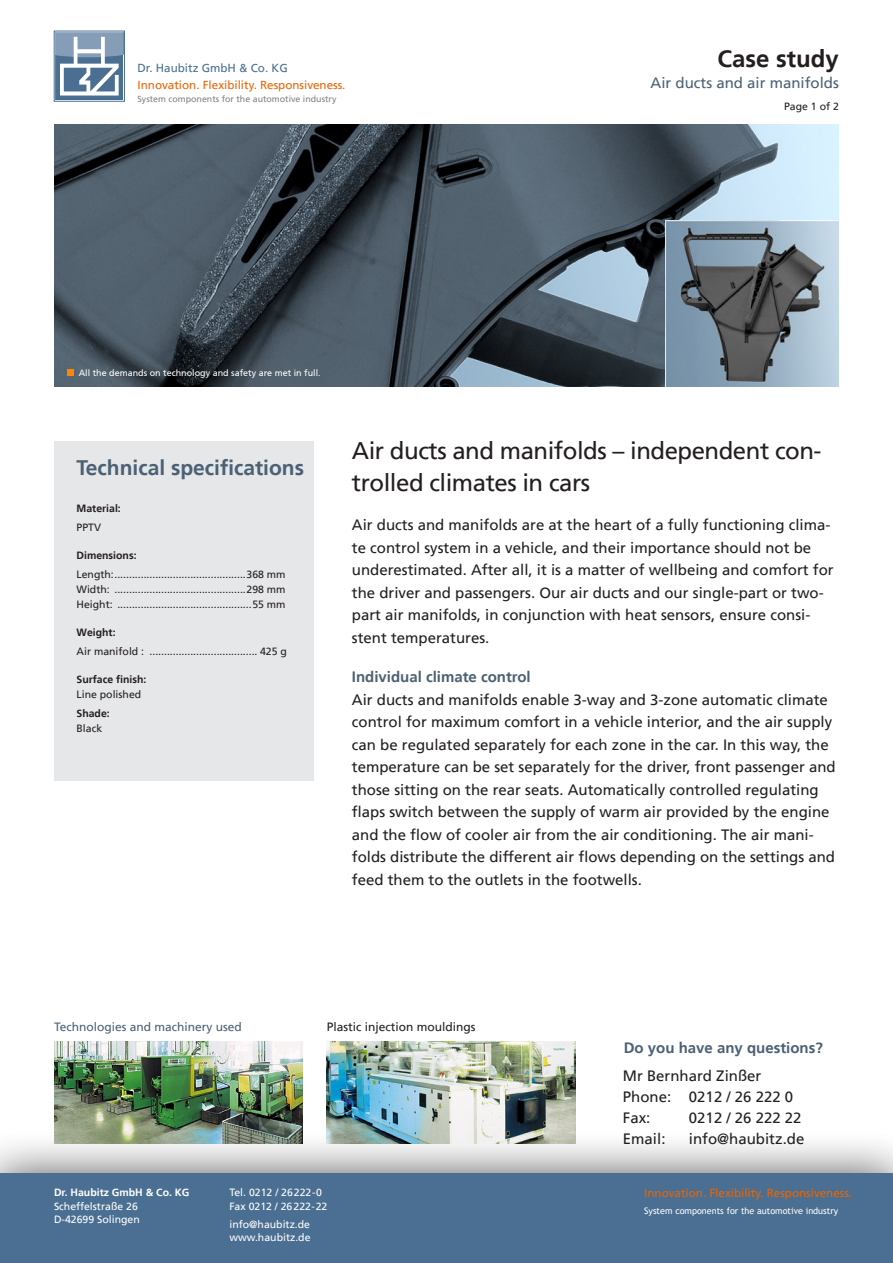
<style>
.page{position:relative;width:893px;height:1263px;background:#fff}
.page>*{position:absolute;margin:0;border:0;box-sizing:border-box;transform-origin:0 0}
.t1{font:24px/31.5px "Frutiger LT";letter-spacing:-.02em;color:#231f20}
.t2{font:700 24px "Frutiger LT";color:#231f20}
.t3{font:700 21px "Frutiger LT";color:#4b6174}
.t4{font:15px/22.5px "Frutiger LT";color:#231f20}
.t5{font:700 15px "Frutiger LT";color:#4b6174}
.t6{font:15px "Frutiger LT";color:#4b6174}
.t7{font:12px "Frutiger LT";color:#4b6174}
.t8{font:12px "Frutiger LT";color:#231f20}
.t9{font:11.7px "Frutiger LT";color:#ec6400}
.t10{font:11.7px "Frutiger LT";color:#4a6f92}
.t11{font:10.5px/15px "Frutiger LT";color:#231f20;text-align:justify}
.t12{font:10.5px/13.5px "Frutiger LT";color:#fff}
.t13{font:700 10.5px "Frutiger LT";color:#231f20}
.t14{font:700 10.5px "Frutiger LT";color:#fff}
.t15{font:9px "Frutiger CE";color:#fff}
.t16{font:9px "Trebuchet MS";color:#fff}
.t17{font:8.85px "Frutiger LT";color:#808285}
.s1{font-family:"Trebuchet MS";font-size:11.55px;color:#4a6f92}
</style>
<div class="page">
<div style="left:0;top:1129px;width:893px;height:134px;background:#231f20;opacity:.75"></div>
<div style="left:0;top:1173px;width:893px;height:90px;background:#4a6f92"></div>
<div style="left:54px;top:31px;width:70px;height:70px;background:#4a6f92"></div>
<div style="left:54px;top:31px;width:71px;height:70px;border:1px solid #4a6f92"></div>
<svg style="left:56px;top:32px;width:67px;height:64px"></svg>
<img style="left:54px;top:124px;width:785px;height:262px">
<img style="left:665px;top:221px;width:174px;height:165px">
<div style="left:54px;top:441px;width:260px;height:339px;background:#e6e7e9"></div>
<img style="left:54px;top:1041px;width:249px;height:102px">
<svg style="left:67px;top:369px;width:6px;height:6px"></svg>
<img style="left:327px;top:1042px;width:249px;height:102px">
<p class="t10" style="left:138px;top:61px;width:152px">Dr. Haubitz GmbH &amp; Co. KG</p>
<p class="t9" style="left:138px;top:78px;width:209px">Innovation. Flexibility. Responsiveness.</p>
<p class="t17" style="left:138px;top:94px;width:200px">System components for the automotive industry</p>
<p class="t15" style="left:79px;top:367px;width:244px">All the demands on technology and safety are met in full.</p>
<h1 class="t2" style="left:718px;top:44px;width:123px">Case study</h1>
<p class="t6" style="left:651px;top:74px;width:190px">Air ducts and air manifolds</p>
<p class="t11" style="left:784px;top:99px;width:56px">Page 1 of 2</p>
<h2 class="t3" style="left:77px;top:456px;width:229px">Technical specifications</h2>
<p class="t13" style="left:77px;top:502px;width:46px">Material:</p>
<p class="t11" style="left:77px;top:520px;width:26px">PPTV</p>
<p class="t13" style="left:77px;top:549px;width:62px">Dimensions:</p>
<p class="t11" style="left:77px;top:567px;width:211px">Length:.............................................368 mm Width: .............................................298 mm Height: ..............................................55 mm</p>
<p class="t13" style="left:77px;top:626px;width:41px">Weight:</p>
<p class="t11" style="left:77px;top:644px;width:212px">Air manifold : ..................................... 425 g</p>
<p class="t13" style="left:77px;top:673px;width:72px">Surface finish:</p>
<p class="t11" style="left:77px;top:687px;width:66px">Line polished</p>
<p class="t13" style="left:77px;top:707px;width:35px">Shade:</p>
<p class="t11" style="left:77px;top:721px;width:27px">Black</p>
<h1 class="t1" style="left:352px;top:435px;width:471px">Air ducts and manifolds – independent con&shy;trolled climates in cars</h1>
<p class="t4" style="left:352px;top:514px;width:483px">Air ducts and manifolds are at the heart of a fully functioning clima&shy;te control system in a vehicle, and their importance should not be underestimated. After all, it is a matter of wellbeing and comfort for the driver and passengers. Our air ducts and our single-part or two&shy;part air manifolds, in conjunction with heat sensors, ensure consi&shy;stent temperatures.</p>
<p class="t5" style="left:352px;top:668px;width:180px">Individual climate control</p>
<p class="t4" style="left:352px;top:688px;width:485px">Air ducts and manifolds enable 3-way and 3-zone automatic climate control for maximum comfort in a vehicle interior, and the air supply can be regulated separately for each zone in the car. In this way, the temperature can be set separately for the driver, front passenger and those sitting on the rear seats. Automatically controlled regulating flaps switch between the supply of warm air provided by the engine and the flow of cooler air from the air conditioning. The air mani&shy;folds distribute the different air flows depending on the settings and feed them to the outlets in the footwells.</p>
<p class="t7" style="left:54px;top:1020px;width:189px">Technologies and machinery used</p>
<p class="t8" style="left:327px;top:1020px;width:150px">Plastic injection mouldings</p>
<p class="t14" style="left:54px;top:1186px;width:137px">Dr. Haubitz GmbH &amp; Co. KG</p>
<p class="t12" style="left:54px;top:1199px;width:87px">Scheffelstraße 26<br>D-42699 Solingen</p>
<p class="t12" style="left:229px;top:1186px;width:100px">Tel. 0212 / 26222-0<br>Fax 0212 / 26222-22</p>
<p class="t12" style="left:229px;top:1217px;width:83px">info@haubitz.de www.haubitz.de</p>
<p class="t5" style="left:624px;top:1039px;width:201px">Do you have any questions?</p>
<p class="t4" style="left:623px;top:1065px;width:172px;line-height:21px">Mr Bernhard Zinßer<br>Phone: 0212 / 26 222 0<br>Fax:</p>
<p class="t4" style="left:689px;top:1106px;width:114px">0212 / 26 222 22</p>
<p class="t4" style="left:623px;top:1127px;width:44px">Email:</p>
<p class="t4" style="left:689px;top:1127px;width:117px">info@haubitz.de</p>
<p class="t9" style="left:644px;top:1186px;width:214px">Innovation. Flexibility. Responsiveness.<span class="s1">.</span></p>
<p class="t16" style="left:644px;top:1205px;width:196px">System components for the automotive industry</p>
</div>
